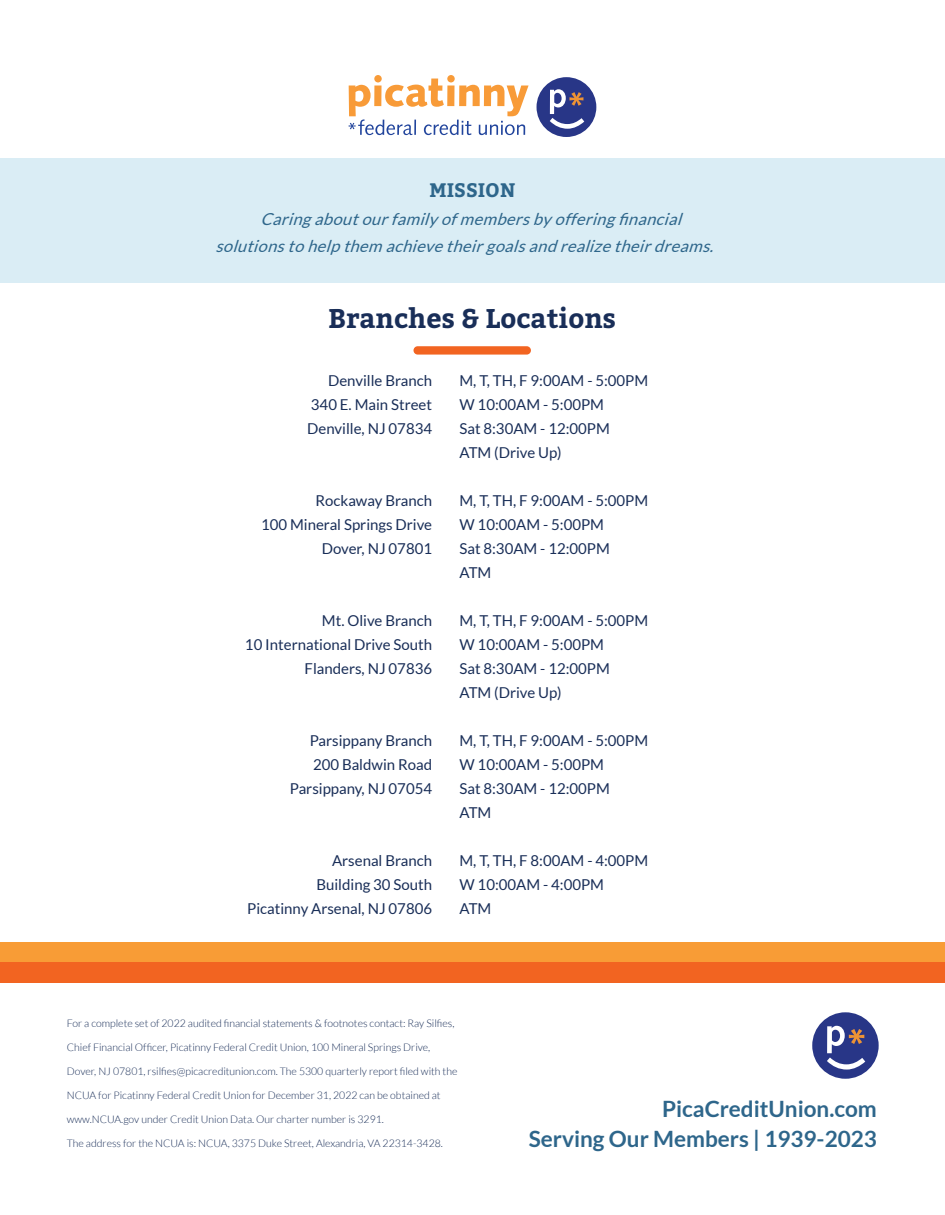
<style>
.page{position:relative;width:945px;height:1215px;background:#fff}
.page>*{position:absolute;margin:0;border:0;box-sizing:border-box;transform-origin:0 0}
.t1{font:700 27px "Bitter";color:#192e58}
.t2{font:700 22.5px/29.4px "Lato";color:#2e668b;text-align:right}
.t3{font:700 19.5px "Bitter";color:#2e668b}
.t4{font:italic 16.5px/27.2px "Lato";color:#2e668b}
.t5{font:15px/24px "Lato";color:#192e58}
.t6{font:300 10.5px "Lato";color:#192e58}
</style>
<div class="page">
<div style="left:537px;top:77px;width:59px;height:60px;background:#283687;border-radius:50%"></div>
<svg style="left:550px;top:89px;width:34px;height:40px"></svg>
<svg style="left:349px;top:79px;width:180px;height:56px"></svg>
<div style="left:374px;top:86px;width:8px;height:20px;background:#f89b38"></div>
<div style="left:374px;top:75px;width:8px;height:7px;background:#f89b38;border-radius:50%"></div>
<div style="left:447px;top:86px;width:8px;height:20px;background:#f89b38"></div>
<div style="left:447px;top:75px;width:8px;height:7px;background:#f89b38;border-radius:50%"></div>
<div style="left:0;top:942px;width:945px;height:21px;background:#f89c36"></div>
<div style="left:0;top:963px;width:945px;height:20px;background:#f26421"></div>
<div style="left:414px;top:346px;width:117px;height:9px;background:#f26421;border-radius:4px"></div>
<div style="left:812px;top:1012px;width:67px;height:67px;background:#283687;border-radius:50%"></div>
<svg style="left:827px;top:1026px;width:38px;height:44px"></svg>
<div style="left:0;top:159px;width:945px;height:124px;background:#daedf5"></div>
<p class="t3" style="left:430px;top:178px;width:87px">MISSION</p>
<p class="t4" style="left:215px;top:205px;width:505px;text-indent:45px">Caringaboutourfamilyofmembersbyofferingfinancial solutionstohelpthem achievetheirgoalsandrealizetheirdreams.</p>
<p class="t1" style="left:328px;top:301px;width:289px">Branches &amp; Locations</p>
<p class="t5" style="left:307px;top:369px;width:126px;text-align:justify;text-indent:21px">Denville Branch 340 E. Main Street Denville, NJ 07834</p>
<p class="t5" style="left:261px;top:489px;width:172px;text-align:right">Rockaway Branch<br>100 Mineral Springs Drive<br>Dover, NJ 07801</p>
<p class="t5" style="left:245px;top:609px;width:189px;text-align:right">Mt. Olive Branch<br>10 International Drive South<br>Flanders, NJ 07836</p>
<p class="t5" style="left:290px;top:729px;width:144px;text-align:right">Parsippany Branch<br>200 Baldwin Road<br>Parsippany, NJ 07054</p>
<p class="t5" style="left:247px;top:849px;width:186px;text-align:right">Arsenal Branch<br>Building 30 South<br>Picatinny Arsenal, NJ 07806</p>
<p class="t5" style="left:459px;top:369px;width:190px">M, T, TH, F 9:00AM - 5:00PM<br>W 10:00AM - 5:00PM<br>Sat 8:30AM - 12:00PM<br>ATM (Drive Up)</p>
<p class="t5" style="left:459px;top:489px;width:190px">M, T, TH, F 9:00AM - 5:00PM<br>W 10:00AM - 5:00PM<br>Sat 8:30AM - 12:00PM<br>ATM</p>
<p class="t5" style="left:459px;top:609px;width:190px">M, T, TH, F 9:00AM - 5:00PM<br>W 10:00AM - 5:00PM<br>Sat 8:30AM - 12:00PM<br>ATM (Drive Up)</p>
<p class="t5" style="left:459px;top:729px;width:190px">M, T, TH, F 9:00AM - 5:00PM<br>W 10:00AM - 5:00PM<br>Sat 8:30AM - 12:00PM<br>ATM</p>
<p class="t5" style="left:459px;top:849px;width:190px">M, T, TH, F 8:00AM - 4:00PM<br>W 10:00AM - 4:00PM<br>ATM</p>
<p class="t6" style="left:67px;top:1018px;width:389px">For a complete set of 2022 audited financial statements &amp; footnotes contact: Ray Silfies,</p>
<p class="t6" style="left:67px;top:1042px;width:365px">Chief Financial Officer, Picatinny Federal Credit Union, 100 Mineral Springs Drive,</p>
<p class="t6" style="left:67px;top:1066px;width:392px">Dover, NJ 07801, rsilfies@picacreditunion.com. The 5300 quarterly report filed with the</p>
<p class="t6" style="left:67px;top:1090px;width:375px">NCUA for Picatinny Federal Credit Union for December 31, 2022 can be obtained at</p>
<p class="t6" style="left:67px;top:1114px;width:319px">www.NCUA.gov under Credit Union Data. Our charter number is 3291.</p>
<p class="t6" style="left:67px;top:1138px;width:378px">The address for the NCUA is: NCUA, 3375 Duke Street, Alexandria, VA 22314-3428.</p>
<p class="t2" style="left:529px;top:1094px;width:350px">PicaCreditUnion.com<br>Serving Our Members | 1939-2023</p>
</div>
